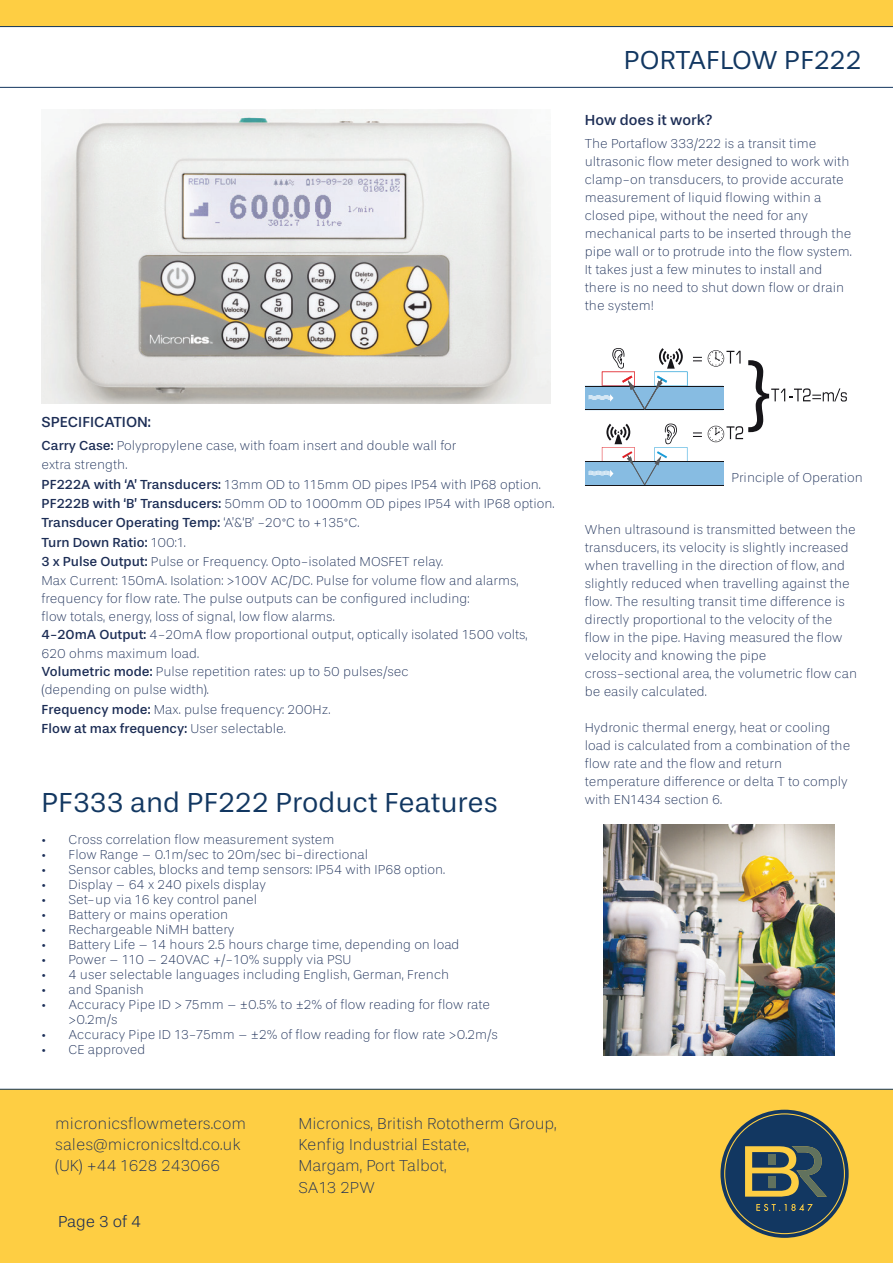
<style>
.page{position:relative;width:893px;height:1263px;background:#fff}
.page>*{position:absolute;margin:0;border:0;box-sizing:border-box;transform-origin:0 0}
.t1{font:28.5px "Stevie Sans";color:#123761}
.t2{font:27px "Stevie Sans";color:#123761}
.t3{font:100 16.5px/21.3px "Stevie Sans";color:#1c2d55}
.t4{font:300 16.5px "Stevie Sans";color:#1c2d55}
.t5{font:15px "Stevie Sans";color:#1c2d55}
.t6{font:100 13.5px/18px "Stevie Sans";color:#1b2e57}
.s1{font-weight:400;color:#1c2d55}
</style>
<div class="page">
<img style="left:42px;top:109px;width:508px;height:295px">
<hr style="left:0;top:87px;width:893px;height:1px;background:#12365e">
<div style="left:0;top:1089px;width:893px;height:174px;background:#fece43"></div>
<svg style="left:720px;top:1110px;width:129px;height:128px"></svg>
<div style="left:769px;top:1155px;width:7px;height:10px;background:#61725e"></div>
<div style="left:769px;top:1176px;width:7px;height:12px;background:#61725e"></div>
<hr style="left:0;top:1089px;width:893px;height:1px;background:#12365e">
<div style="left:0;top:0;width:893px;height:27px;background:#fece43"></div>
<hr style="left:0;top:26px;width:893px;height:1px;background:#12365e">
<div style="left:585px;top:462px;width:138px;height:23px;background:#87bce2"></div>
<hr style="left:585px;top:485px;width:138px;height:1px;background:#161519">
<hr style="left:585px;top:461px;width:138px;height:1px;background:#161519">
<div style="left:585px;top:386px;width:138px;height:24px;background:#87bce2"></div>
<hr style="left:585px;top:409px;width:138px;height:1px;background:#161519">
<hr style="left:585px;top:386px;width:138px;height:1px;background:#161519">
<svg style="left:588px;top:348px;width:99px;height:61px"></svg>
<svg style="left:693px;top:357px;width:9px;height:4px"></svg>
<svg style="left:693px;top:432px;width:9px;height:5px"></svg>
<svg style="left:708px;top:350px;width:139px;height:92px"></svg>
<svg style="left:588px;top:424px;width:99px;height:61px"></svg>
<img style="left:604px;top:824px;width:231px;height:231px">
<h2 class="t2" style="left:624px;top:44px;width:239px">PORTAFLOW PF222</h2>
<p class="t5" style="left:585px;top:111px;width:129px">How does it work?</p>
<p class="t6" style="left:585px;top:134px;width:268px">The Portaflow 333/222 is a transit time ultrasonic flow meter designed to work with clamp-on transducers, to provide accurate measurement of liquid flowing within a closed pipe, without the need for any mechanical parts to be inserted through the pipe wall or to protrude into the flow system.<br>It takes just a few minutes to install and there is no need to shut down flow or drain the system!</p>
<p class="t5" style="left:42px;top:413px;width:111px">SPECIFICATION:</p>
<p class="t6" style="left:42px;top:436px;width:514px;line-height:19.4px"><span class="s1">Carry Case:</span> Polypropylene case, with foam insert and double wall for<br>extra strength.<br><span class="s1">PF222A with ‘A’ Transducers:</span> 13mm OD to 115mm OD pipes IP54 with IP68 option.<br><span class="s1">PF222B with ‘B’ Transducers:</span> 50mm OD to 1000mm OD pipes IP54 with IP68 option.<br><span class="s1">Transducer Operating Temp:</span> ‘A’&amp;‘B’ -20°C to +135°C.<br><span class="s1">Turn Down Ratio:</span> 100:1.<br><span class="s1">3 x Pulse Output:</span> Pulse or Frequency. Opto-isolated MOSFET relay.<br>Max Current: 150mA. Isolation: &gt;100V AC/DC. Pulse for volume flow and alarms,</p>
<p class="t6" style="left:42px;top:590px;width:488px">frequency for flow rate. The pulse outputs can be configured including:<br>flow totals, energy, loss of signal, low flow alarms.<br><span class="s1">4-20mA Output:</span> 4-20mA flow proportional output, optically isolated 1500 volts,</p>
<p class="t6" style="left:42px;top:645px;width:369px">620 ohms maximum load.<br><span class="s1">Volumetric mode:</span> Pulse repetition rates: up to 50 pulses/sec (depending on pulse width).</p>
<p class="t6" style="left:42px;top:700px;width:290px;line-height:19.4px"><span class="s1">Frequency mode:</span> Max. pulse frequency: 200Hz.<br><span class="s1">Flow at max frequency:</span> User selectable.</p>
<h1 class="t1" style="left:42px;top:786px;width:458px">PF333 and PF222 Product Features</h1>
<p class="t6" style="left:42px;top:830px;width:295px">• Cross correlation flow measurement system</p>
<p class="t6" style="left:42px;top:845px;width:328px">• Flow Range – 0.1m/sec to 20m/sec bi-directional</p>
<p class="t6" style="left:42px;top:860px;width:405px">• Sensor cables, blocks and temp sensors: IP54 with IP68 option.</p>
<p class="t6" style="left:42px;top:875px;width:226px">• Display – 64 x 240 pixels display</p>
<p class="t6" style="left:42px;top:890px;width:217px">• Set-up via 16 key control panel</p>
<p class="t6" style="left:42px;top:905px;width:188px">• Battery or mains operation</p>
<p class="t6" style="left:42px;top:920px;width:194px">• Rechargeable NiMH battery</p>
<p class="t6" style="left:42px;top:935px;width:419px">• Battery Life – 14 hours 2.5 hours charge time, depending on load</p>
<p class="t6" style="left:42px;top:950px;width:311px">• Power – 110 – 240VAC +/-10% supply via PSU</p>
<p class="t6" style="left:42px;top:965px;width:409px">• 4 user selectable languages including English, German, French</p>
<p class="t6" style="left:42px;top:980px;width:104px">• and Spanish</p>
<p class="t6" style="left:69px;top:997px;width:423px;line-height:15px;text-indent:-27px">• Accuracy Pipe ID &gt; 75mm – ±0.5% to ±2% of flow reading for flow rate &gt;0.2m/s</p>
<p class="t6" style="left:42px;top:1025px;width:458px">• Accuracy Pipe ID 13-75mm – ±2% of flow reading for flow rate &gt;0.2m/s</p>
<p class="t6" style="left:42px;top:1040px;width:105px">• CE approved</p>
<p class="t3" style="left:55px;top:1113px;width:192px">micronicsflowmeters.com sales@micronicsltd.co.uk (UK) +44 1628 243066</p>
<p class="t4" style="left:58px;top:1212px;width:84px">Page 3 of 4</p>
<p class="t3" style="left:298px;top:1113px;width:260px">Micronics, British Rototherm Group,<br>Kenfig Industrial Estate,<br>Margam, Port Talbot,<br>SA13 2PW</p>
<p class="t6" style="left:731px;top:469px;width:133px">Principle of Operation</p>
<p class="t6" style="left:585px;top:520px;width:274px">When ultrasound is transmitted between the transducers, its velocity is slightly increased when travelling in the direction of flow, and slightly reduced when travelling against the flow. The resulting transit time difference is directly proportional to the velocity of the flow in the pipe. Having measured the flow velocity and knowing the pipe cross-sectional area, the volumetric flow can be easily calculated.</p>
<p class="t6" style="left:585px;top:718px;width:267px">Hydronic thermal energy, heat or cooling load is calculated from a combination of the flow rate and the flow and return temperature difference or delta T to comply with EN1434 section 6.</p>
</div>
